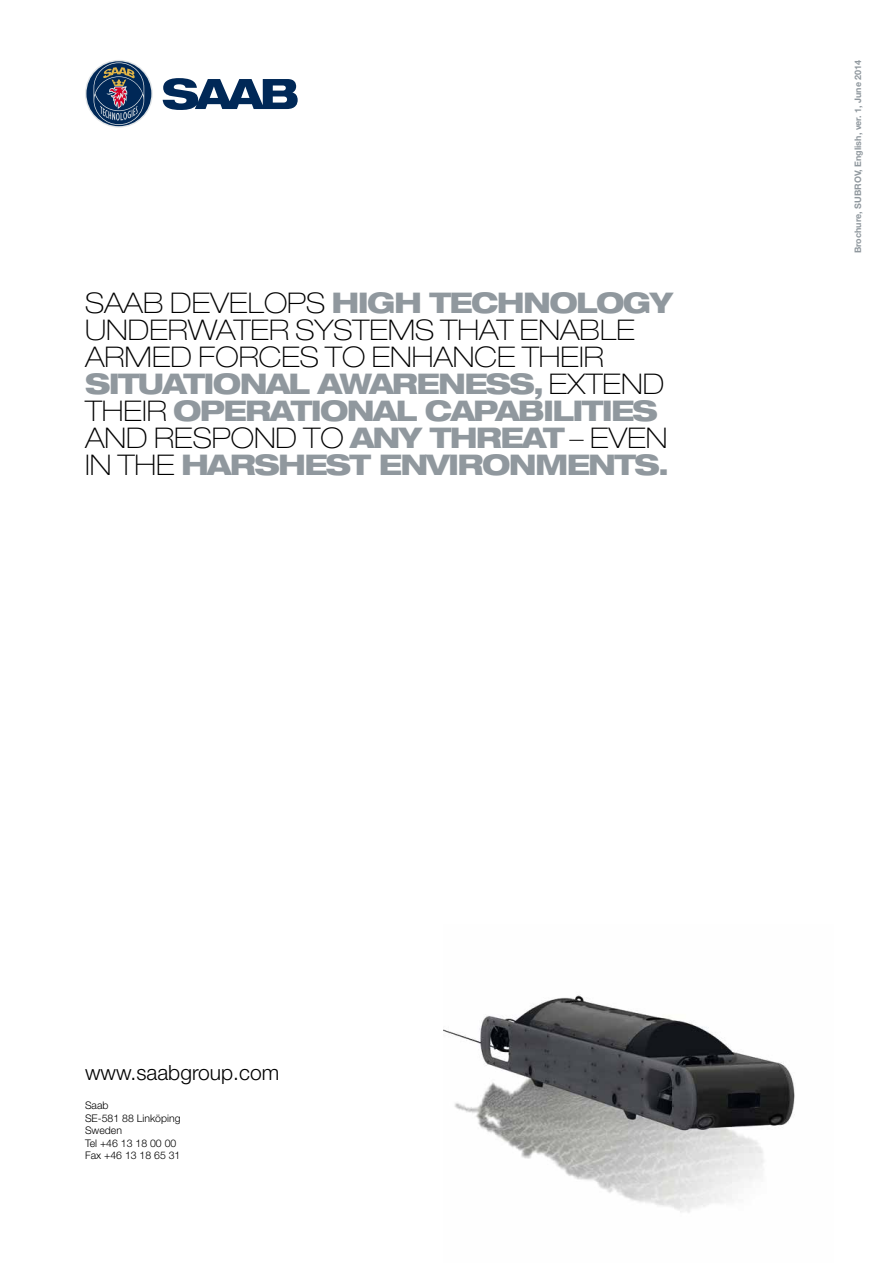
<style>
.page{position:relative;width:893px;height:1263px;background:#fff}
.page>*{position:absolute;margin:0;border:0;box-sizing:border-box;transform-origin:0 0}
.t1{font:100 expanded 28.5px/27px "Helvetica Neue LT Std";color:#000}
.t2{font:300 21px "Helvetica Neue LT Std";color:#000}
.t3{font:300 10.5px/12.6px "Helvetica Neue LT Std";color:#000}
.t4{font:700 9px "Helvetica Neue LT Std";color:#90989e}
.s1{font-weight:800;color:#90989e}
</style>
<div class="page">
<img style="left:443px;top:994px;width:352px;height:219px">
<svg style="left:85px;top:60px;width:68px;height:68px"></svg>
<svg style="left:86px;top:61px;width:65px;height:65px"></svg>
<svg style="left:94px;top:62px;width:50px;height:63px;background:#4c5c76"></svg>
<svg style="left:163px;top:78px;width:135px;height:32px"></svg>
<p class="t1" style="left:85px;top:289px;width:589px">SAAB DEVELOPS <span class="s1">HIGH TECHNOLOGY<br></span>UNDERWATER SYSTEMS THAT ENABLE<br>ARMED FORCES TO ENHANCE THEIR<br><span class="s1">SITUATIONAL AWARENESS,</span> EXTEND<br>THEIR <span class="s1">OPERATIONAL CAPABILITIES<br></span>AND RESPOND TO <span class="s1">ANY THREAT</span> – EVEN<br>IN THE <span class="s1">HARSHEST ENVIRONMENTS.</span></p>
<p class="t4" style="left:852px;top:253px;width:195px;rotate:-90deg">Brochure, SUBROV, English, ver. 1, June 2014</p>
<p class="t2" style="left:85px;top:1060px;width:196px">www.saabgroup.com</p>
<p class="t3" style="left:85px;top:1099px;width:97px">Saab<br>SE-581 88 Linköping<br>Sweden<br>Tel +46 13 18 00 00<br>Fax +46 13 18 65 31</p>
</div>
